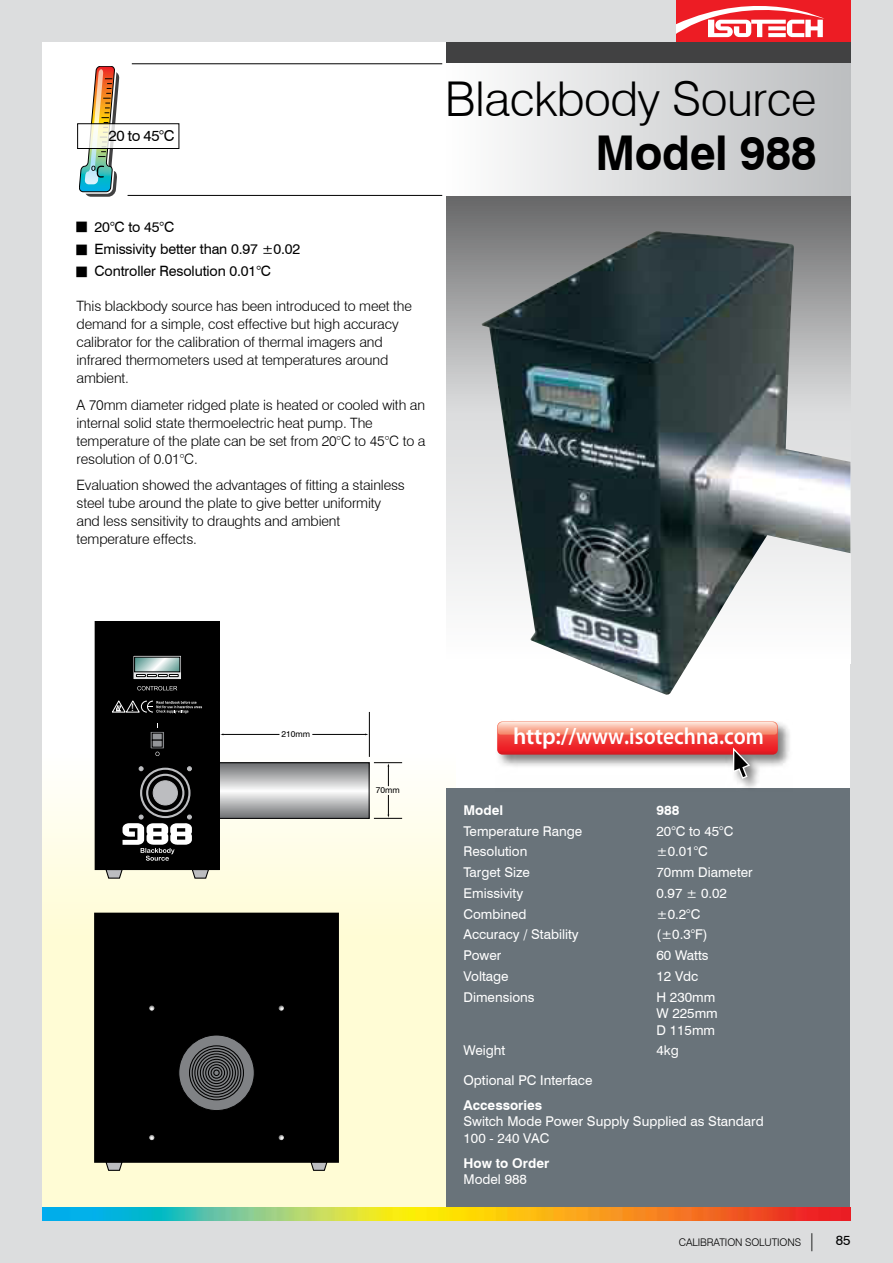
<style>
.page{position:relative;width:893px;height:1263px;background:#dcddde}
.page>*{position:absolute;margin:0;border:0;box-sizing:border-box;transform-origin:0 0}
.t1{font:300 48px "Swiss 721 BT";letter-spacing:-.01em;color:#000}
.t2{font:700 48px "Swiss 721 BT";letter-spacing:-.01em;color:#000;scale:.95 1}
.t3{font:600 23.4px "Myriad Pro";color:#fff}
.t4{font:15px "Swiss 721 BT";color:#000}
.t5{font:300 14.25px/18px "Swiss 721 BT";letter-spacing:-.01em;color:#000}
.t6{font:14.25px/22.2px "Swiss 721 BT";letter-spacing:-.01em;color:#000}
.t7{font:13.5px/16.5px "Swiss 721 BT";color:#fff}
.t8{font:700 13.5px "Swiss 721 BT";color:#fff}
.t9{font:300 10.5px "Swiss 721 BT";letter-spacing:-.01em;color:#000}
.t10{font:10.35px "Arial";color:#fff}
.t11{font:8.55px "Swiss 721 BT";color:#000}
.s1{font-size:18px}
.s2{font-weight:400;font-size:13.5px}
</style>
<div class="page">
<div style="left:43px;top:43px;width:807px;height:1177px;background:#fff"></div>
<div style="left:676px;top:0;width:174px;height:43px;background:#ed1c24"></div>
<svg style="left:676px;top:6px;width:148px;height:31px"></svg>
<svg style="left:43px;top:750px;width:403px;height:458px;background:#fdfbdc"></svg>
<svg style="left:446px;top:43px;width:404px;height:553px;background:#868788"></svg>
<div style="left:442px;top:64px;width:408px;height:132px;background:linear-gradient(to right,#fefefe,#bbbdbf)"></div>
<img style="left:79px;top:66px;width:40px;height:131px">
<svg style="left:79px;top:126px;width:40px;height:21px"></svg>
<div style="left:77px;top:124px;width:102px;height:25px;border:1px solid #000"></div>
<hr style="left:132px;top:64px;width:310px;height:1px;background:#000">
<hr style="left:128px;top:195px;width:314px;height:1px;background:#000">
<div style="left:446px;top:788px;width:404px;height:430px;background:#69737a"></div>
<img style="left:43px;top:1208px;width:807px;height:12px">
<img style="left:481px;top:231px;width:369px;height:464px">
<svg style="left:105px;top:1163px;width:19px;height:8px"></svg>
<svg style="left:310px;top:1163px;width:18px;height:8px"></svg>
<div style="left:95px;top:914px;width:243px;height:248px;background:#000"></div>
<div style="left:94px;top:913px;width:245px;height:250px;border:2px solid #000"></div>
<svg style="left:150px;top:1006px;width:4px;height:4px"></svg>
<div style="left:148px;top:1004px;width:8px;height:8px;border:1px solid #000;border-radius:50%"></div>
<svg style="left:150px;top:1136px;width:4px;height:3px"></svg>
<div style="left:148px;top:1134px;width:8px;height:7px;border:1px solid #000;border-radius:50%"></div>
<svg style="left:279px;top:1006px;width:4px;height:4px"></svg>
<div style="left:277px;top:1004px;width:8px;height:8px;border:1px solid #000;border-radius:50%"></div>
<svg style="left:279px;top:1136px;width:4px;height:3px"></svg>
<div style="left:277px;top:1134px;width:8px;height:7px;border:1px solid #000;border-radius:50%"></div>
<div style="left:179px;top:1035px;width:75px;height:75px;background:#808285;border-radius:50%"></div>
<div style="left:179px;top:1035px;width:75px;height:76px;border:1px solid #000;border-radius:50%"></div>
<svg style="left:188px;top:1045px;width:57px;height:56px"></svg>
<svg style="left:105px;top:870px;width:19px;height:9px"></svg>
<svg style="left:191px;top:870px;width:19px;height:9px"></svg>
<svg style="left:221px;top:764px;width:146px;height:53px;background:#b6b7b8"></svg>
<div style="left:219px;top:762px;width:150px;height:57px;border:1px solid #000"></div>
<div style="left:95px;top:621px;width:124px;height:248px;background:#000"></div>
<div style="left:95px;top:621px;width:125px;height:249px;border:1px solid #000"></div>
<svg style="left:133px;top:655px;width:48px;height:25px"></svg>
<svg style="left:136px;top:659px;width:42px;height:11px"></svg>
<div style="left:134px;top:657px;width:46px;height:15px;border:1px solid #000"></div>
<svg style="left:136px;top:674px;width:43px;height:3px"></svg>
<svg style="left:137px;top:686px;width:40px;height:4px"></svg>
<svg style="left:112px;top:700px;width:90px;height:13px"></svg>
<svg style="left:155px;top:752px;width:4px;height:4px"></svg>
<svg style="left:150px;top:732px;width:14px;height:17px"></svg>
<div style="left:152px;top:733px;width:10px;height:7px;background:#939598;border:1px solid #000"></div>
<div style="left:152px;top:740px;width:10px;height:7px;background:#939598;border:1px solid #000"></div>
<svg style="left:123px;top:766px;width:69px;height:95px"></svg>
<hr style="left:369px;top:712px;width:1px;height:45px;background:#000">
<hr style="left:223px;top:734px;width:56px;height:1px;background:#000">
<hr style="left:312px;top:734px;width:54px;height:1px;background:#000">
<svg style="left:374px;top:762px;width:28px;height:24px"></svg>
<svg style="left:374px;top:795px;width:28px;height:24px"></svg>
<svg style="left:737px;top:722px;width:53px;height:66px"></svg>
<svg style="left:497px;top:721px;width:281px;height:58px"></svg>
<p class="t4" style="left:109px;top:127px;width:67px">20 to 45°C</p>
<p class="t6" style="left:95px;top:216px;width:207px">20°C to 45°C<br>Emissivity better than 0.97 ±0.02<br>Controller Resolution 0.01°C</p>
<p class="t5" style="left:77px;top:297px;width:337px">This blackbody source has been introduced to meet the demand for a simple, cost effective but high accuracy calibrator for the calibration of thermal imagers and infrared thermometers used at temperatures around ambient.</p>
<p class="t5" style="left:76px;top:396px;width:350px">A 70mm diameter ridged plate is heated or cooled with an internal solid state thermoelectric heat pump. The temperature of the plate can be set from 20°C to 45°C to a resolution of 0.01°C.</p>
<p class="t5" style="left:76px;top:476px;width:330px">Evaluation showed the advantages of fitting a stainless steel tube around the plate to give better uniformity and less sensitivity to draughts and ambient temperature effects.</p>
<h1 class="t1" style="left:445px;top:70px;width:373px">Blackbody Source</h1>
<h1 class="t2" style="left:595px;top:124px;width:234px">Model 988</h1>
<p class="t10" style="left:131px;top:700px;width:4px">!</p>
<p class="t11" style="left:281px;top:728px;width:30px">210mm</p>
<p class="t11" style="left:376px;top:785px;width:26px">70mm</p>
<h2 class="t3" style="left:513px;top:721px;width:252px">http://www.isotechna.com</h2>
<p class="t8" style="left:463px;top:802px;width:41px">Model</p>
<p class="t8" style="left:656px;top:802px;width:24px">988</p>
<p class="t7" style="left:463px;top:822px;width:120px">Temperature Range</p>
<p class="t7" style="left:656px;top:822px;width:78px">20°C to 45°C</p>
<p class="t7" style="left:463px;top:843px;width:65px">Resolution</p>
<p class="t7" style="left:656px;top:843px;width:53px">±0.01°C</p>
<p class="t7" style="left:463px;top:864px;width:68px">Target Size</p>
<p class="t7" style="left:656px;top:864px;width:98px">70mm Diameter</p>
<p class="t7" style="left:463px;top:885px;width:61px">Emissivity</p>
<p class="t7" style="left:656px;top:885px;width:72px">0.97 ± 0.02</p>
<p class="t7" style="left:463px;top:905px;width:65px">Combined</p>
<p class="t7" style="left:656px;top:905px;width:45px">±0.2°C</p>
<p class="t7" style="left:463px;top:926px;width:117px">Accuracy / Stability</p>
<p class="t7" style="left:656px;top:926px;width:53px">(±0.3°F)</p>
<p class="t7" style="left:463px;top:947px;width:39px">Power</p>
<p class="t7" style="left:656px;top:947px;width:54px">60 Watts</p>
<p class="t7" style="left:463px;top:968px;width:47px">Voltage</p>
<p class="t7" style="left:656px;top:968px;width:43px">12 Vdc</p>
<p class="t7" style="left:463px;top:988px;width:73px">Dimensions</p>
<p class="t7" style="left:656px;top:988px;width:63px">H 230mm<br>W 225mm<br>D 115mm</p>
<p class="t7" style="left:463px;top:1042px;width:43px">Weight</p>
<p class="t7" style="left:656px;top:1042px;width:24px">4kg</p>
<p class="t7" style="left:463px;top:1071px;width:130px">Optional PC Interface</p>
<p class="t8" style="left:463px;top:1097px;width:80px">Accessories</p>
<p class="t7" style="left:463px;top:1113px;width:302px">Switch Mode Power Supply Supplied as Standard<br>100 - 240 VAC</p>
<p class="t8" style="left:463px;top:1155px;width:87px">How to Order</p>
<p class="t7" style="left:463px;top:1171px;width:65px">Model 988</p>
<p class="t9" style="left:679px;top:1236px;width:173px">CALIBRATION SOLUTIONS <span class="s1">|</span> <span class="s2">85</span></p>
</div>
